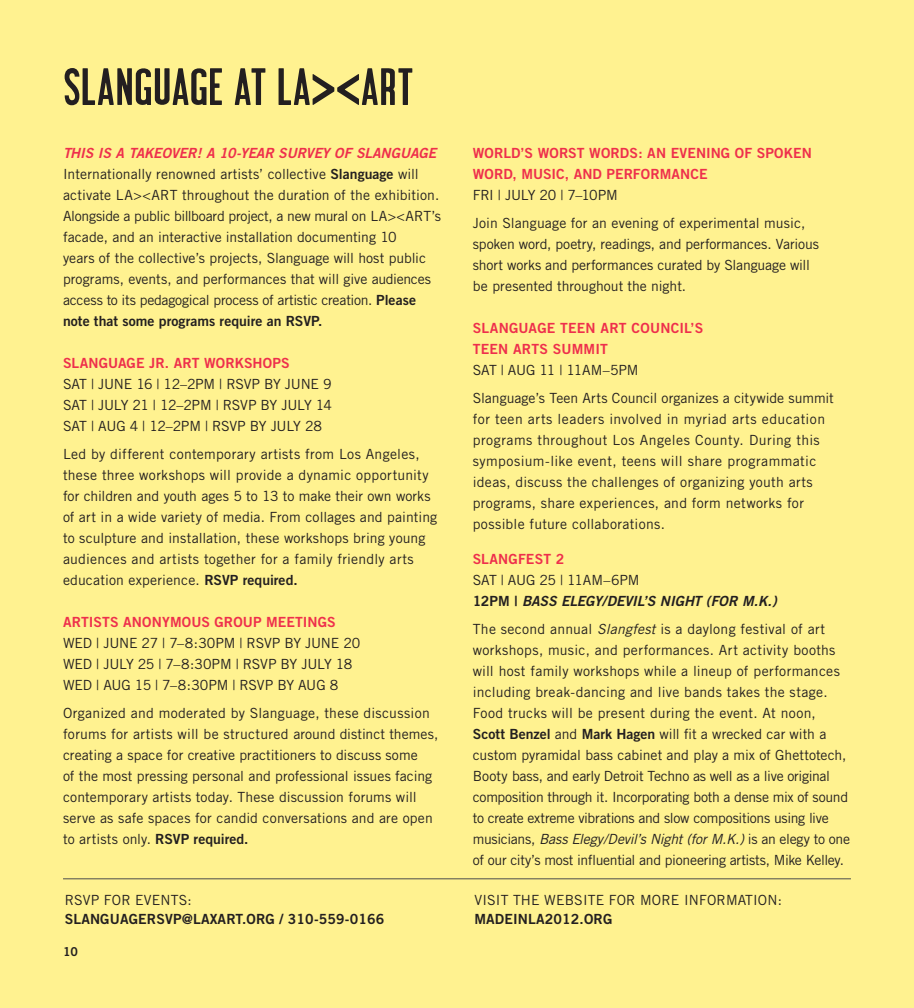
<style>
.page{position:relative;width:914px;height:1008px;background:#fff290}
.page>*{position:absolute;margin:0;border:0;box-sizing:border-box;transform-origin:0 0}
.t1{font:700 52.5px "Colby Gothic Condensed";color:#231f20}
.Body_Text{font:14px/21px "Trade Gothic";letter-spacing:.01em;color:#231f20}
.Performance_Title{font:14px/21px "Trade Gothic";color:#231f20}
.Date_and_Venue{font:14px/21px "Trade Gothic";letter-spacing:-.02em;color:#231f20;text-align:justify}
.Artist_Name{font:14px/21px "Trade Gothic Bold Two";letter-spacing:.01em;color:#ee2f4c}
.t2{font:14px/19.2px "Trade Gothic Bold Two";letter-spacing:.01em;color:#231f20}
.Date_and_Venue-2{font:italic 14px "Trade Gothic Bold Two";letter-spacing:-.01em;color:#231f20}
.t3{font:12.25px "Trade Gothic Bold Two";color:#231f20}
.s1{font-family:"Trade Gothic Bold Two";font-style:italic;color:#ee2f4c}
.s2{font-family:"Trade Gothic Bold Two"}
.s3{font-family:"Trade Gothic"}
.s4{font-style:normal}
.s5{font-style:italic}
</style>
<div class="page">
<hr style="left:63px;top:879px;width:787px;height:1px;background:#4b4c4d">
<p class="t1" style="left:63px;top:56px;width:352px">SLANGUAGE AT LA&gt;&lt;ART</p>
<p class="Performance_Title" style="left:63px;top:143px;width:379px"><span class="s1">THIS IS A TAKEOVER! A 10-YEAR SURVEY OF SLANGUAGE </span>Internationally renowned artists’ collective <span class="s2">Slanguage</span> will activate LA&gt;&lt;ART throughout the duration of the exhibition.<br>Alongside a public billboard project, a new mural on LA&gt;&lt;ART’s facade, and an interactive installation documenting 10<br>years of the collective’s projects, Slanguage will host public programs, events, and performances that will give audiences access to its pedagogical process of artistic creation. <span class="s2">Please note that some programs require an RSVP.</span></p>
<p class="Artist_Name" style="left:63px;top:353px;width:228px">SLANGUAGE JR. ART WORKSHOPS</p>
<p class="Date_and_Venue" style="left:63px;top:374px;width:270px">SAT | JUNE 16 | 12–2PM | RSVP BY JUNE 9<br>SAT | JULY 21 | 12–2PM | RSVP BY JULY 14<br>SAT | AUG 4 | 12–2PM | RSVP BY JULY 28</p>
<p class="Body_Text" style="left:63px;top:444px;width:376px">Led by different contemporary artists from Los Angeles, these three workshops will provide a dynamic opportunity for children and youth ages 5 to 13 to make their own works of art in a wide variety of media. From collages and painting to sculpture and installation, these workshops bring young audiences and artists together for a family friendly arts education experience. <span class="s2">RSVP required.</span></p>
<p class="Artist_Name" style="left:63px;top:612px;width:274px">ARTISTS ANONYMOUS GROUP MEETINGS</p>
<p class="Date_and_Venue" style="left:63px;top:633px;width:299px;text-align:left">WED | JUNE 27 | 7–8:30PM | RSVP BY JUNE 20<br>WED | JULY 25 | 7–8:30PM | RSVP BY JULY 18<br>WED | AUG 15 | 7–8:30PM | RSVP BY AUG 8</p>
<p class="Body_Text" style="left:63px;top:703px;width:377px">Organized and moderated by Slanguage, these discussion forums for artists will be structured around distinct themes, creating a space for creative practitioners to discuss some<br>of the most pressing personal and professional issues facing contemporary artists today. These discussion forums will serve as safe spaces for candid conversations and are open to artists only. <span class="s2">RSVP required.</span></p>
<p class="t2" style="left:65px;top:890px;width:321px"><span class="s3">RSVP FOR EVENTS:<br></span>SLANGUAGERSVP@LAXART.ORG / 310-559-0166</p>
<p class="t3" style="left:63px;top:944px;width:17px">10</p>
<p class="Artist_Name" style="left:472px;top:143px;width:341px">WORLD’S WORST WORDS: AN EVENING OF SPOKEN<br>WORD, MUSIC, AND PERFORMANCE</p>
<p class="Date_and_Venue" style="left:472px;top:185px;width:147px">FRI | JULY 20 | 7–10PM</p>
<p class="Body_Text" style="left:472px;top:213px;width:348px">Join Slanguage for an evening of experimental music, spoken word, poetry, readings, and performances. Various short works and performances curated by Slanguage will be presented throughout the night.</p>
<p class="Artist_Name" style="left:472px;top:318px;width:232px">SLANGUAGE TEEN ART COUNCIL’S<br>TEEN ARTS SUMMIT</p>
<p class="Date_and_Venue" style="left:472px;top:360px;width:167px">SAT | AUG 11 | 11AM–5PM</p>
<p class="Body_Text" style="left:472px;top:388px;width:362px">Slanguage’s Teen Arts Council organizes a citywide summit for teen arts leaders involved in myriad arts education programs throughout Los Angeles County. During this symposium-like event, teens will share programmatic ideas, discuss the challenges of organizing youth arts programs, share experiences, and form networks for possible future collaborations.</p>
<p class="Artist_Name" style="left:472px;top:549px;width:93px">SLANGFEST 2</p>
<p class="Date_and_Venue" style="left:472px;top:570px;width:168px">SAT | AUG 25 | 11AM–6PM</p>
<p class="Date_and_Venue-2" style="left:472px;top:593px;width:305px"><span class="s4">12PM |</span> BASS ELEGY/DEVIL’S NIGHT (FOR M.K.)</p>
<p class="Body_Text" style="left:472px;top:619px;width:379px">The second annual <span class="s5">Slangfest</span> is a daylong festival of art workshops, music, and performances. Art activity booths will host family workshops while a lineup of performances including break-dancing and live bands takes the stage.<br>Food trucks will be present during the event. At noon, <span class="s2">Scott Benzel</span> and <span class="s2">Mark Hagen</span> will fit a wrecked car with a custom pyramidal bass cabinet and play a mix of Ghettotech, Booty bass, and early Detroit Techno as well as a live original composition through it. Incorporating both a dense mix of sound to create extreme vibrations and slow compositions using live musicians, <span class="s5">Bass Elegy/Devil’s Night (for M.K.)</span> is an elegy to one of our city’s most influential and pioneering artists, Mike Kelley.</p>
<p class="Body_Text" style="left:474px;top:889px;width:309px">VISIT THE WEBSITE FOR MORE INFORMATION:</p>
<p class="t2" style="left:474px;top:909px;width:139px">MADEINLA2012.ORG</p>
</div>
